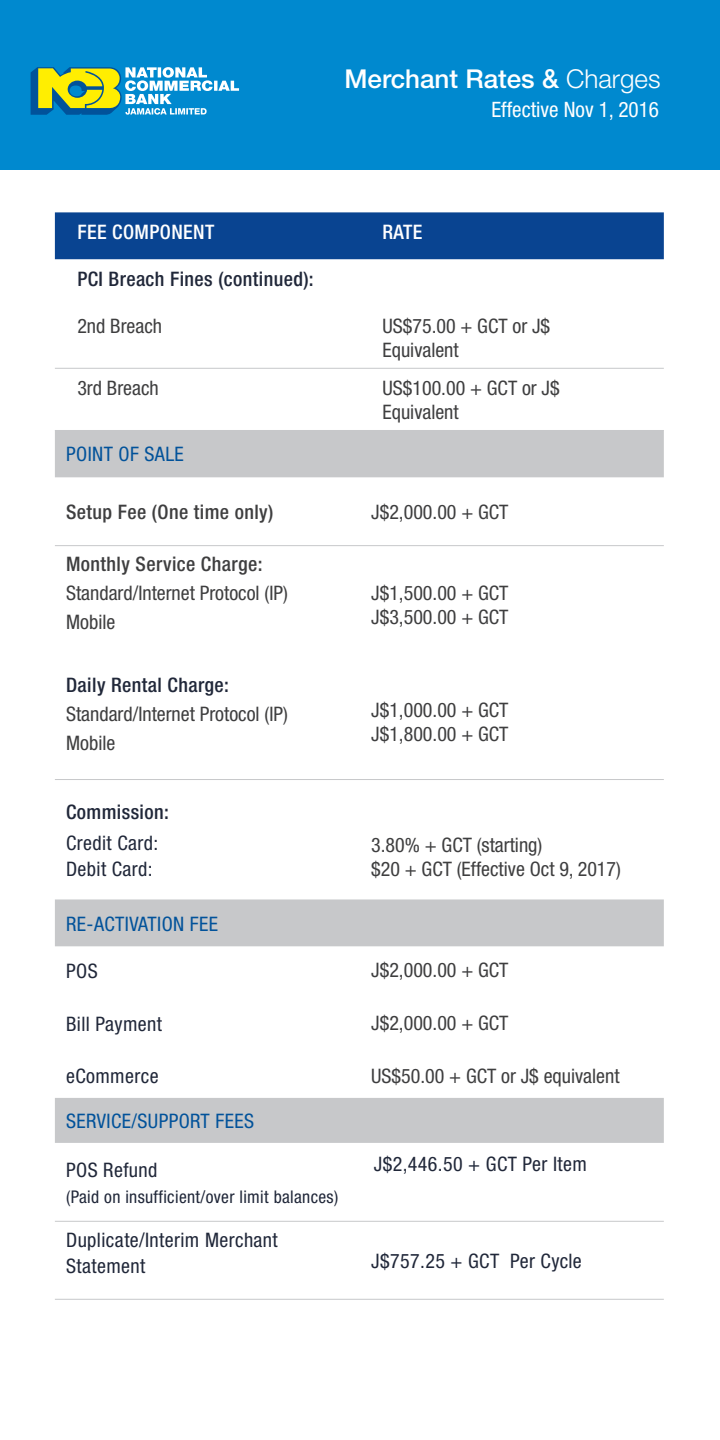
<style>
.page{position:relative;width:720px;height:1440px;background:#fff}
.page>*{position:absolute;margin:0;border:0;box-sizing:border-box;transform-origin:0 0}
.t1{font:500 26px "Helvetica Neue LT";color:#fff}
.t2{font:condensed 21.25px "Helvetica Neue LT";color:#fff}
.t3{font:condensed 20px/24px "Helvetica Neue LT";color:#3e3e3f}
.t4{font:condensed 20px/26px "Helvetica Neue LT";letter-spacing:.02em;color:#202739}
.t5{font:500 condensed 20px "Helvetica Neue LT";letter-spacing:.02em;color:#202739}
.t6{font:condensed 20px "Helvetica Neue LT";letter-spacing:.02em;color:#01529a}
.t7{font:500 condensed 20px "Helvetica Neue LT";letter-spacing:.02em;color:#3e3e3f}
.t8{font:500 condensed 20px "Helvetica Neue LT";letter-spacing:.02em;color:#fff}
.t9{font:condensed 17.5px "Helvetica Neue LT";letter-spacing:.02em;color:#202739}
.s1{font-weight:300}
</style>
<div class="page">
<div style="left:55px;top:212px;width:609px;height:47px;background:#094491"></div>
<svg style="left:55px;top:431px;width:609px;height:712px"></svg>
<hr style="left:55px;top:545px;width:305px;height:1px;background:#c7c8ca">
<hr style="left:360px;top:545px;width:304px;height:1px;background:#c7c8ca">
<hr style="left:55px;top:779px;width:305px;height:1px;background:#c7c8ca">
<hr style="left:360px;top:779px;width:304px;height:1px;background:#c7c8ca">
<hr style="left:55px;top:1221px;width:305px;height:1px;background:#c7c8ca">
<hr style="left:360px;top:1221px;width:304px;height:1px;background:#c7c8ca">
<hr style="left:55px;top:1299px;width:305px;height:1px;background:#c7c8ca">
<hr style="left:360px;top:1299px;width:304px;height:1px;background:#c7c8ca">
<hr style="left:55px;top:368px;width:305px;height:1px;background:#c7c8ca">
<hr style="left:360px;top:368px;width:304px;height:1px;background:#c7c8ca">
<hr style="left:55px;top:430px;width:305px;height:1px;background:#c7c8ca">
<hr style="left:360px;top:430px;width:304px;height:1px;background:#c7c8ca">
<div style="left:0;top:0;width:720px;height:169px;background:#0089cf"></div>
<svg style="left:31px;top:67px;width:208px;height:48px"></svg>
<h1 class="t1" style="left:344px;top:63px;width:318px">Merchant Rates &amp; <span class="s1">Charges</span></h1>
<p class="t2" style="left:491px;top:97px;width:169px">Effective Nov 1, 2016</p>
<p class="t8" style="left:77px;top:220px;width:138px">FEE COMPONENT</p>
<p class="t8" style="left:382px;top:220px;width:42px">RATE</p>
<p class="t5" style="left:77px;top:267px;width:238px">PCI Breach Fines (continued):</p>
<p class="t3" style="left:77px;top:314px;width:86px">2nd Breach</p>
<p class="t3" style="left:382px;top:314px;width:169px">US$75.00 + GCT or J$<br>Equivalent</p>
<p class="t3" style="left:77px;top:376px;width:83px">3rd Breach</p>
<p class="t3" style="left:382px;top:376px;width:179px">US$100.00 + GCT or J$<br>Equivalent</p>
<p class="t6" style="left:66px;top:442px;width:119px">POINT OF SALE</p>
<p class="t7" style="left:66px;top:500px;width:209px">Setup Fee (One time only)</p>
<p class="t3" style="left:371px;top:500px;width:139px">J$2,000.00 + GCT</p>
<p class="t7" style="left:66px;top:552px;width:198px">Monthly Service Charge:</p>
<p class="t3" style="left:66px;top:579px;width:223px;line-height:29px">Standard/Internet Protocol (IP)<br>Mobile</p>
<p class="t3" style="left:371px;top:581px;width:139px">J$1,500.00 + GCT<br>J$3,500.00 + GCT</p>
<p class="t5" style="left:66px;top:673px;width:164px">Daily Rental Charge:</p>
<p class="t3" style="left:66px;top:700px;width:223px;line-height:29px">Standard/Internet Protocol (IP)<br>Mobile</p>
<p class="t3" style="left:371px;top:698px;width:139px">J$1,000.00 + GCT<br>J$1,800.00 + GCT</p>
<p class="t5" style="left:66px;top:800px;width:104px">Commission:</p>
<p class="t4" style="left:66px;top:830px;width:94px">Credit Card:<br>Debit Card:</p>
<p class="t3" style="left:371px;top:832px;width:251px">3.80% + GCT (starting)<br>$20 + GCT (Effective Oct 9, 2017)</p>
<p class="t6" style="left:66px;top:912px;width:153px">RE-ACTIVATION FEE</p>
<p class="t4" style="left:66px;top:957px;width:33px">POS</p>
<p class="t3" style="left:371px;top:958px;width:139px">J$2,000.00 + GCT</p>
<p class="t4" style="left:66px;top:1011px;width:97px">Bill Payment</p>
<p class="t3" style="left:371px;top:1011px;width:139px">J$2,000.00 + GCT</p>
<p class="t4" style="left:66px;top:1063px;width:94px">eCommerce</p>
<p class="t3" style="left:371px;top:1063px;width:250px">US$50.00 + GCT or J$ equivalent</p>
<p class="t6" style="left:66px;top:1110px;width:189px">SERVICE/SUPPORT FEES</p>
<p class="t4" style="left:66px;top:1157px;width:93px">POS Refund</p>
<p class="t9" style="left:66px;top:1186px;width:274px">(Paid on insufficient/over limit balances)</p>
<p class="t4" style="left:374px;top:1151px;width:215px">J$2,446.50 + GCT Per Item</p>
<p class="t4" style="left:66px;top:1227px;width:213px">Duplicate/Interim Merchant<br>Statement</p>
<p class="t4" style="left:371px;top:1247px;width:212px">J$757.25 + GCT Per Cycle</p>
</div>
